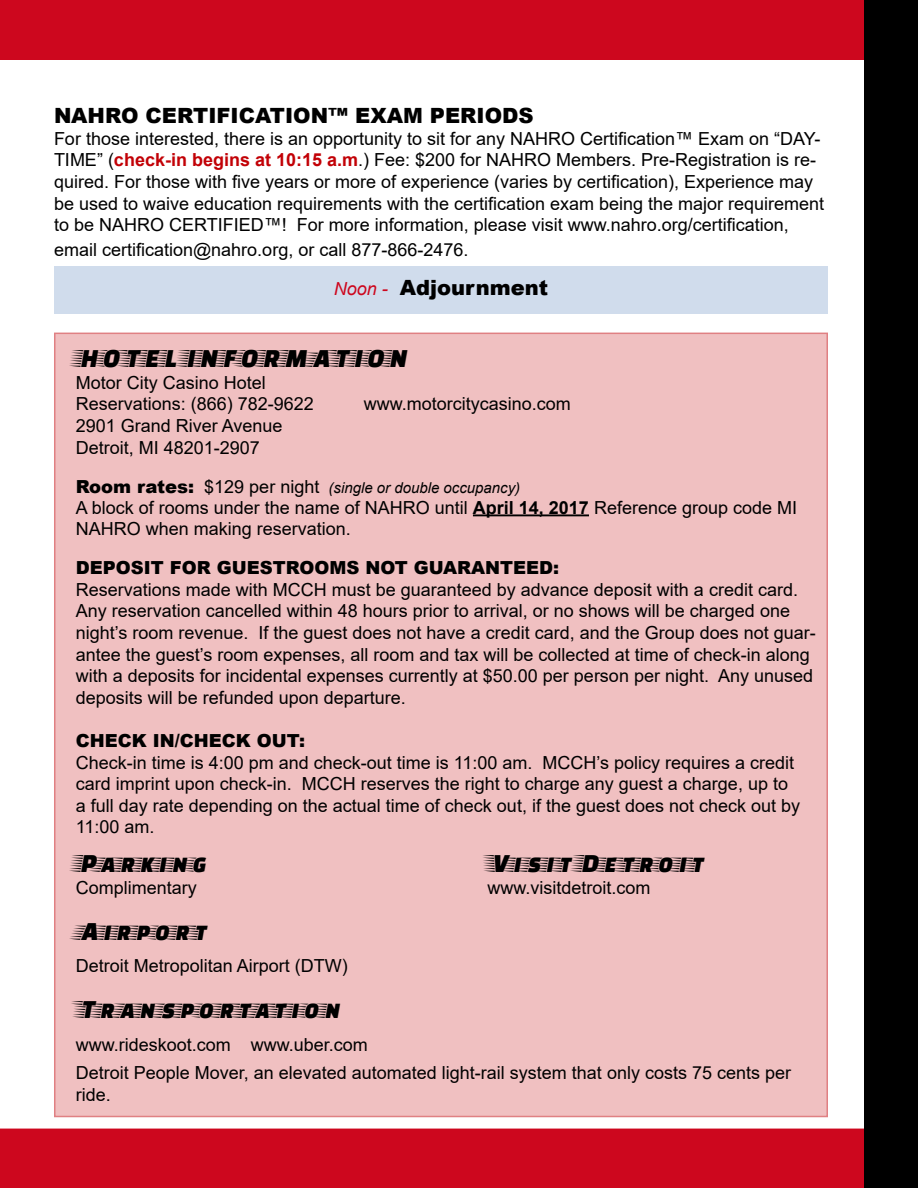
<style>
.page{position:relative;width:918px;height:1188px;background:#fff}
.page>*{position:absolute;margin:0;border:0;box-sizing:border-box;transform-origin:0 0}
.t1{font:27px "Faster One";color:#000}
.t2{font:900 21px "Arial";color:#000}
.t3{font:18px/21.6px "Arial";color:#000}
.t4{font:900 18px "Arial";color:#000}
.t5{font:italic 15px "Arial";color:#000}
.s1{font-weight:700;color:#c20106}
.s2{font-weight:400;font-style:italic;font-size:18px;color:#cd071e}
.s3{font-weight:900;font-style:normal;font-size:18px}
.s4{font-style:normal;font-size:18px}
.s5{font-weight:700}
</style>
<div class="page">
<div style="left:54px;top:267px;width:774px;height:47px;background:#d0dcec"></div>
<div style="left:0;top:0;width:918px;height:60px;background:#cd071e"></div>
<div style="left:0;top:1129px;width:918px;height:59px;background:#cd071e"></div>
<div style="left:864px;top:0;width:54px;height:1188px;background:#000"></div>
<div style="left:55px;top:333px;width:772px;height:784px;background:#f0c0c1"></div>
<hr style="left:473px;top:514px;width:116px;height:2px;background:#000">
<p class="t2" style="left:54px;top:101px;width:481px">NAHRO CERTIFICATION™ EXAM PERIODS</p>
<p class="t3" style="left:54px;top:128px;width:772px">For those interested, there is an opportunity to sit for any NAHRO Certification™ Exam on “DAY-TIME” (<span class="s1">check-in begins at 10:15 a.m</span>.) Fee: $200 for NAHRO Members. Pre-Registration is re&shy;quired. For those with five years or more of experience (varies by certification), Experience may be used to waive education requirements with the certification exam being the major requirement to be NAHRO CERTIFIED™! For more information, please visit www.nahro.org/certification,</p>
<p class="t3" style="left:54px;top:239px;width:416px">email certification@nahro.org, or call 877-866-2476.</p>
<p class="t2" style="left:334px;top:272px;width:216px"><span class="s2">Noon -</span> Adjournment</p>
<h1 class="t1" style="left:76px;top:343px;width:334px">HOTEL INFORMATION</h1>
<p class="t3" style="left:76px;top:371px;width:240px">Motor City Casino Hotel<br>Reservations: (866) 782-9622</p>
<p class="t3" style="left:364px;top:393px;width:209px">www.motorcitycasino.com</p>
<p class="t3" style="left:76px;top:415px;width:208px">2901 Grand River Avenue<br>Detroit, MI 48201-2907</p>
<p class="t5" style="left:76px;top:478px;width:446px"><span class="s3">Room rates:</span> <span class="s4">$129 per night</span> (single or double occupancy)</p>
<p class="t3" style="left:76px;top:497px;width:723px;line-height:21px">A block of rooms under the name of NAHRO until <span class="s5">April 14, 2017</span> Reference group code MI<br>NAHRO when making reservation.</p>
<p class="t4" style="left:76px;top:555px;width:485px">DEPOSIT FOR GUESTROOMS NOT GUARANTEED:</p>
<p class="t3" style="left:76px;top:578px;width:742px">Reservations made with MCCH must be guaranteed by advance deposit with a credit card.<br>Any reservation cancelled within 48 hours prior to arrival, or no shows will be charged one night’s room revenue. If the guest does not have a credit card, and the Group does not guar&shy;antee the guest’s room expenses, all room and tax will be collected at time of check-in along with a deposits for incidental expenses currently at $50.00 per person per night. Any unused deposits will be refunded upon departure.</p>
<p class="t4" style="left:76px;top:727px;width:231px">CHECK IN/CHECK OUT:</p>
<p class="t3" style="left:76px;top:751px;width:726px">Check-in time is 4:00 pm and check-out time is 11:00 am. MCCH’s policy requires a credit card imprint upon check-in. MCCH reserves the right to charge any guest a charge, up to a full day rate depending on the actual time of check out, if the guest does not check out by 11:00 am.</p>
<h1 class="t1" style="left:76px;top:848px;width:133px">Parking</h1>
<h1 class="t1" style="left:488px;top:848px;width:218px">Visit Detroit</h1>
<p class="t3" style="left:76px;top:877px;width:123px">Complimentary</p>
<p class="t3" style="left:488px;top:877px;width:165px">www.visitdetroit.com</p>
<h1 class="t1" style="left:76px;top:916px;width:133px">Airport</h1>
<p class="t3" style="left:76px;top:955px;width:274px">Detroit Metropolitan Airport (DTW)</p>
<h1 class="t1" style="left:76px;top:994px;width:267px">Transportation</h1>
<p class="t3" style="left:76px;top:1030px;width:717px;line-height:28.3px">www.rideskoot.com www.uber.com<br>Detroit People Mover, an elevated automated light-rail system that only costs 75 cents per</p>
<p class="t3" style="left:76px;top:1083px;width:37px">ride.</p>
</div>
